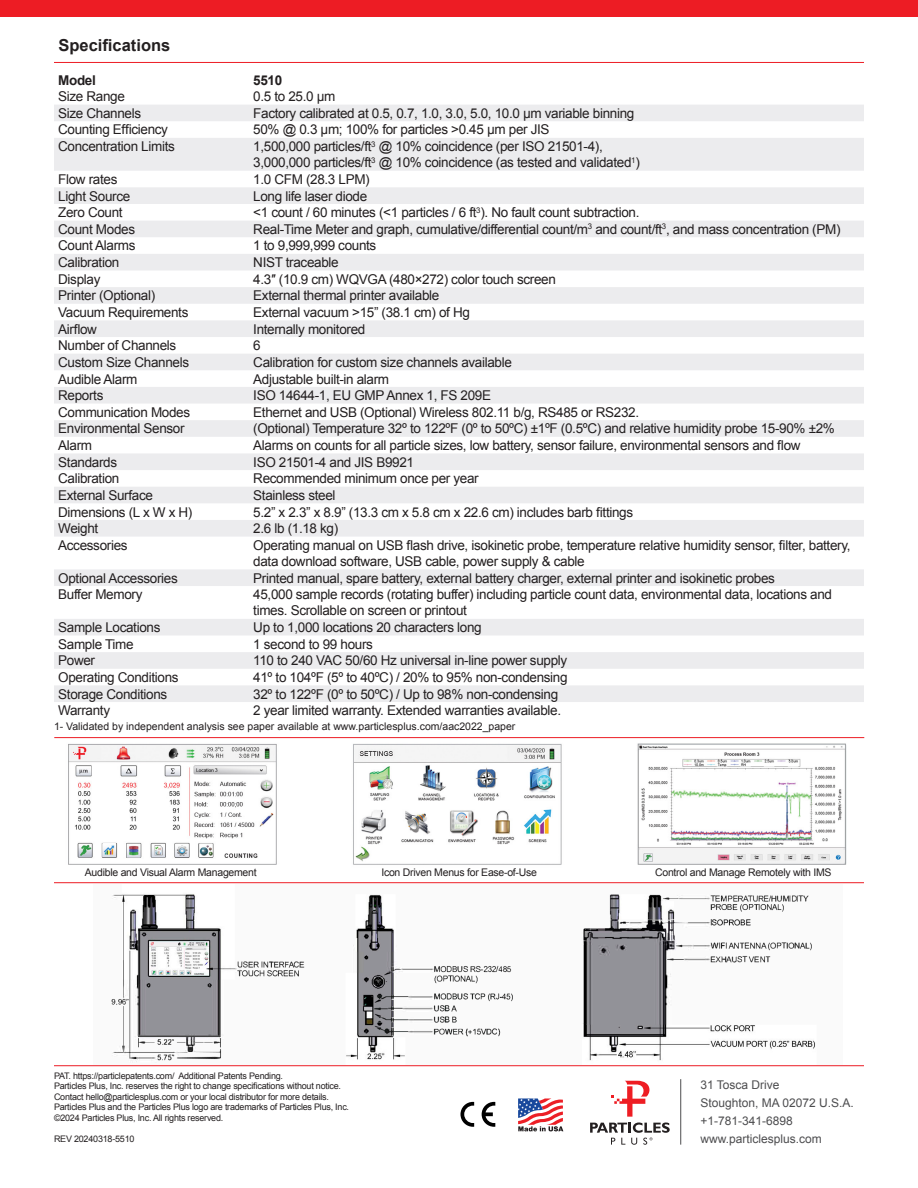
<style>
.page{position:relative;width:918px;height:1188px;background:#fff}
.page>*{position:absolute;margin:0;border:0;box-sizing:border-box;transform-origin:0 0}
.t1{font:700 16.5px "Arial";color:#231f20}
.t2{font:13.5px/16.2px "Arial";letter-spacing:-.025em;color:#231f20}
.t3{font:700 13.5px "Arial";letter-spacing:-.025em;color:#231f20}
.t4{font:12px "Arial";color:#4d4d4f}
.t5{font:10.5px "Arial";letter-spacing:-.025em;color:#231f20}
.t6{font:10.5px "Arial";color:#231f20}
.t7{font:9px/10.5px "Arial";letter-spacing:-.025em;color:#231f20}
</style>
<div class="page">
<div style="left:0;top:0;width:918px;height:16px;background:#ed1c24"></div>
<img style="left:68px;top:743px;width:779px;height:122px">
<img style="left:111px;top:894px;width:704px;height:169px">
<hr style="left:54px;top:62px;width:810px;height:1px;background:#ed1c24">
<hr style="left:54px;top:1065px;width:810px;height:1px;background:#ed1c24">
<svg style="left:611px;top:1081px;width:38px;height:36px"></svg>
<svg style="left:590px;top:1123px;width:80px;height:22px"></svg>
<hr style="left:680px;top:1079px;width:1px;height:66px;background:#4d4d4f">
<svg style="left:460px;top:1102px;width:14px;height:25px"></svg>
<svg style="left:482px;top:1102px;width:13px;height:25px"></svg>
<svg style="left:54px;top:105px;width:810px;height:597px;fill:#f4f4f5"></svg>
<svg style="left:518px;top:1098px;width:45px;height:33px"></svg>
<hr style="left:54px;top:882px;width:810px;height:1px;background:#ed1c24">
<hr style="left:54px;top:737px;width:810px;height:1px;background:#ed1c24">
<p class="t1" style="left:58px;top:34px;width:113px">Specifications</p>
<p class="t3" style="left:58px;top:71px;width:39px">Model</p>
<p class="t3" style="left:253px;top:71px;width:31px">5510</p>
<p class="t2" style="left:58px;top:89px;width:68px">Size Range</p>
<p class="t2" style="left:253px;top:89px;width:84px">0.5 to 25.0 μm</p>
<p class="t2" style="left:58px;top:105px;width:84px">Size Channels</p>
<p class="t2" style="left:253px;top:105px;width:383px">Factory calibrated at 0.5, 0.7, 1.0, 3.0, 5.0, 10.0 μm variable binning</p>
<p class="t2" style="left:58px;top:122px;width:111px">Counting Efficiency</p>
<p class="t2" style="left:253px;top:122px;width:298px">50% @ 0.3 μm; 100% for particles &gt;0.45 μm per JIS</p>
<p class="t2" style="left:58px;top:138px;width:118px">Concentration Limits</p>
<p class="t2" style="left:253px;top:138px;width:351px">1,500,000 particles/ft<sup>3</sup> @ 10% coincidence (per ISO 21501-4),</p>
<p class="t2" style="left:253px;top:155px;width:388px">3,000,000 particles/ft<sup>3</sup> @ 10% coincidence (as tested and validated<sup>1</sup>)</p>
<p class="t2" style="left:58px;top:171px;width:61px">Flow rates</p>
<p class="t2" style="left:253px;top:171px;width:118px">1.0 CFM (28.3 LPM)</p>
<p class="t2" style="left:58px;top:188px;width:74px">Light Source</p>
<p class="t2" style="left:253px;top:188px;width:116px">Long life laser diode</p>
<p class="t2" style="left:58px;top:204px;width:66px">Zero Count</p>
<p class="t2" style="left:253px;top:204px;width:388px">&lt;1 count / 60 minutes (&lt;1 particles / 6 ft<sup>3</sup>). No fault count subtraction.</p>
<p class="t2" style="left:58px;top:221px;width:78px">Count Modes</p>
<p class="t2" style="left:253px;top:221px;width:589px">Real-Time Meter and graph, cumulative/differential count/m<sup>3</sup> and count/ft<sup>3</sup>, and mass concentration (PM)</p>
<p class="t2" style="left:58px;top:238px;width:79px">Count Alarms</p>
<p class="t2" style="left:253px;top:238px;width:125px">1 to 9,999,999 counts</p>
<p class="t2" style="left:58px;top:254px;width:63px">Calibration</p>
<p class="t2" style="left:253px;top:254px;width:87px">NIST traceable</p>
<p class="t2" style="left:58px;top:271px;width:44px">Display</p>
<p class="t2" style="left:253px;top:271px;width:304px">4.3″ (10.9 cm) WQVGA (480×272) color touch screen</p>
<p class="t2" style="left:58px;top:288px;width:99px">Printer (Optional)</p>
<p class="t2" style="left:253px;top:288px;width:188px">External thermal printer available</p>
<p class="t2" style="left:58px;top:304px;width:132px">Vacuum Requirements</p>
<p class="t2" style="left:253px;top:304px;width:218px">External vacuum &gt;15” (38.1 cm) of Hg</p>
<p class="t2" style="left:58px;top:321px;width:40px">Airflow</p>
<p class="t2" style="left:253px;top:321px;width:114px">Internally monitored</p>
<p class="t2" style="left:58px;top:338px;width:120px">Number of Channels</p>
<p class="t2" style="left:253px;top:338px;width:9px">6</p>
<p class="t2" style="left:58px;top:354px;width:132px">Custom Size Channels</p>
<p class="t2" style="left:253px;top:354px;width:260px">Calibration for custom size channels available</p>
<p class="t2" style="left:58px;top:371px;width:81px">Audible Alarm</p>
<p class="t2" style="left:253px;top:371px;width:137px">Adjustable built-in alarm</p>
<p class="t2" style="left:58px;top:387px;width:47px">Reports</p>
<p class="t2" style="left:253px;top:387px;width:239px">ISO 14644-1, EU GMP Annex 1, FS 209E</p>
<p class="t2" style="left:58px;top:404px;width:133px">Communication Modes</p>
<p class="t2" style="left:253px;top:404px;width:387px">Ethernet and USB (Optional) Wireless 802.11 b/g, RS485 or RS232.</p>
<p class="t2" style="left:58px;top:421px;width:128px">Environmental Sensor</p>
<p class="t2" style="left:253px;top:421px;width:583px">(Optional) Temperature 32º to 122ºF (0º to 50ºC) ±1ºF (0.5ºC) and relative humidity probe 15-90% ±2%</p>
<p class="t2" style="left:58px;top:437px;width:35px">Alarm</p>
<p class="t2" style="left:253px;top:437px;width:549px">Alarms on counts for all particle sizes, low battery, sensor failure, environmental sensors and flow</p>
<p class="t2" style="left:58px;top:454px;width:60px">Standards</p>
<p class="t2" style="left:253px;top:454px;width:162px">ISO 21501-4 and JIS B9921</p>
<p class="t2" style="left:58px;top:471px;width:63px">Calibration</p>
<p class="t2" style="left:253px;top:471px;width:227px">Recommended minimum once per year</p>
<p class="t2" style="left:58px;top:487px;width:96px">External Surface</p>
<p class="t2" style="left:253px;top:487px;width:84px">Stainless steel</p>
<p class="t2" style="left:58px;top:504px;width:136px">Dimensions (L x W x H)</p>
<p class="t2" style="left:253px;top:504px;width:381px">5.2” x 2.3” x 8.9” (13.3 cm x 5.8 cm x 22.6 cm) includes barb fittings</p>
<p class="t2" style="left:58px;top:520px;width:42px">Weight</p>
<p class="t2" style="left:253px;top:520px;width:86px">2.6 lb (1.18 kg)</p>
<p class="t2" style="left:58px;top:537px;width:71px">Accessories</p>
<p class="t2" style="left:253px;top:537px;width:599px">Operating manual on USB flash drive, isokinetic probe, temperature relative humidity sensor, filter, battery, data download software, USB cable, power supply &amp; cable</p>
<p class="t2" style="left:58px;top:570px;width:121px">Optional Accessories</p>
<p class="t2" style="left:253px;top:570px;width:523px">Printed manual, spare battery, external battery charger, external printer and isokinetic probes</p>
<p class="t2" style="left:58px;top:587px;width:86px">Buffer Memory</p>
<p class="t2" style="left:253px;top:587px;width:580px">45,000 sample records (rotating buffer) including particle count data, environmental data, locations and times. Scrollable on screen or printout</p>
<p class="t2" style="left:58px;top:619px;width:104px">Sample Locations</p>
<p class="t2" style="left:253px;top:619px;width:230px">Up to 1,000 locations 20 characters long</p>
<p class="t2" style="left:58px;top:636px;width:77px">Sample Time</p>
<p class="t2" style="left:253px;top:636px;width:121px">1 second to 99 hours</p>
<p class="t2" style="left:58px;top:653px;width:38px">Power</p>
<p class="t2" style="left:253px;top:653px;width:316px">110 to 240 VAC 50/60 Hz universal in-line power supply</p>
<p class="t2" style="left:58px;top:669px;width:122px">Operating Conditions</p>
<p class="t2" style="left:253px;top:669px;width:316px">41º to 104ºF (5º to 40ºC) / 20% to 95% non-condensing</p>
<p class="t2" style="left:58px;top:686px;width:111px">Storage Conditions</p>
<p class="t2" style="left:253px;top:686px;width:306px">32º to 122ºF (0º to 50ºC) / Up to 98% non-condensing</p>
<p class="t2" style="left:58px;top:703px;width:53px">Warranty</p>
<p class="t2" style="left:253px;top:703px;width:309px">2 year limited warranty. Extended warranties available.</p>
<p class="t6" style="left:54px;top:720px;width:463px">1- Validated by independent analysis see paper available at www.particlesplus.com/aac2022_paper</p>
<p class="t5" style="left:85px;top:866px;width:173px">Audible and Visual Alarm Management</p>
<p class="t5" style="left:381px;top:866px;width:157px">Icon Driven Menus for Ease-of-Use</p>
<p class="t5" style="left:655px;top:866px;width:178px">Control and Manage Remotely with IMS</p>
<p class="t7" style="left:54px;top:1070px;width:231px">PAT. https://particlepatents.com/ Additional Patents Pending.</p>
<p class="t7" style="left:54px;top:1081px;width:297px">Particles Plus, Inc. reserves the right to change specifications without notice.<br>Contact hello@particlesplus.com or your local distributor for more details.<br>Particles Plus and the Particles Plus logo are trademarks of Particles Plus, Inc.</p>
<p class="t7" style="left:54px;top:1112px;width:171px">©2024 Particles Plus, Inc. All rights reserved.</p>
<p class="t7" style="left:54px;top:1133px;width:82px">REV 20240318-5510</p>
<p class="t4" style="left:700px;top:1077px;width:81px">31 Tosca Drive</p>
<p class="t4" style="left:700px;top:1095px;width:155px">Stoughton, MA 02072 U.S.A.</p>
<p class="t4" style="left:700px;top:1113px;width:94px">+1-781-341-6898</p>
<p class="t4" style="left:700px;top:1131px;width:123px">www.particlesplus.com</p>
</div>
